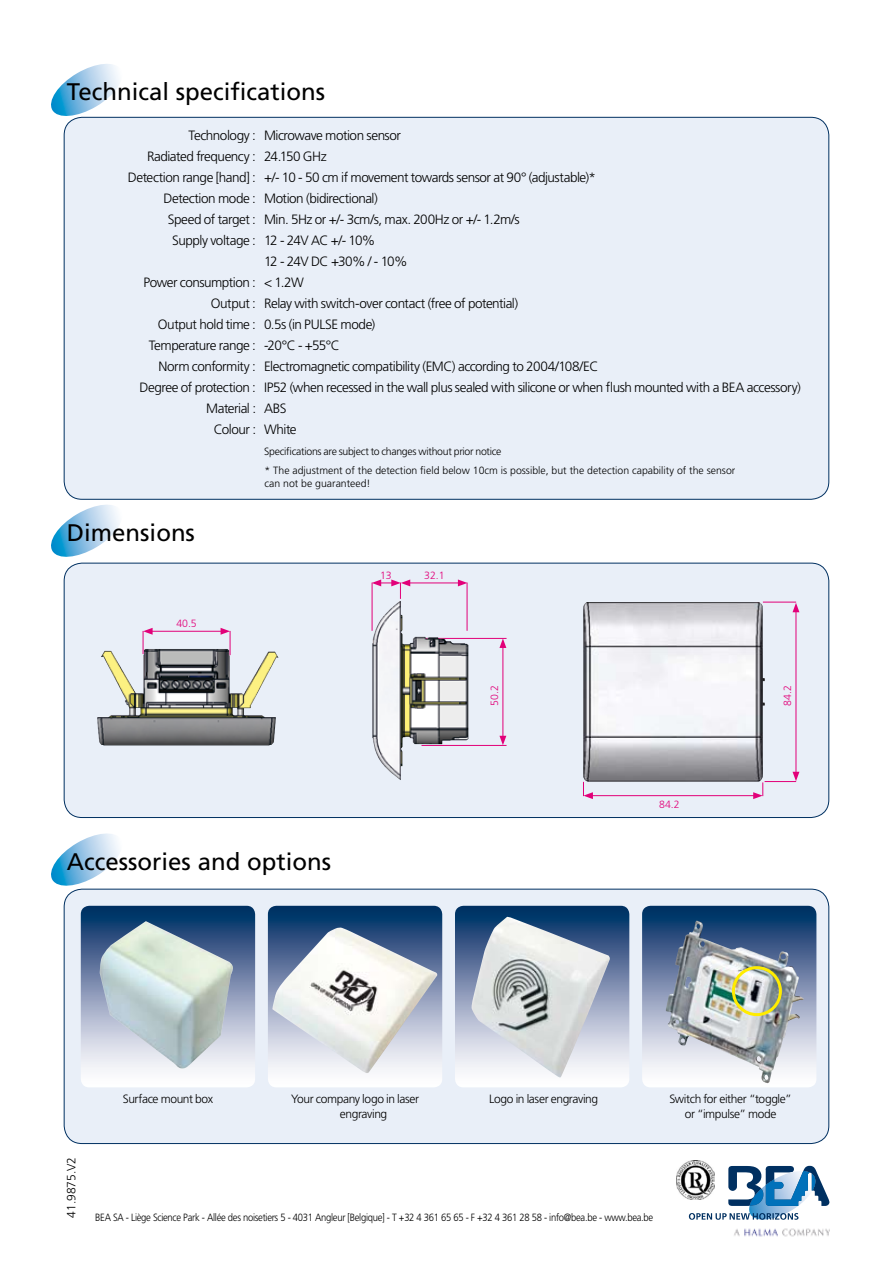
<style>
.page{position:relative;width:893px;height:1263px;background:#fff}
.page>*{position:absolute;margin:0;border:0;box-sizing:border-box;transform-origin:0 0}
.t1{font:24px "Frutiger LT Std";color:#000}
.t2{font:300 13.5px "Frutiger LT Std";letter-spacing:-.035em;color:#000}
.t3{font:300 12px/14.4px "Frutiger LT Std";letter-spacing:-.03em;color:#000}
.t4{font:300 10.5px "Frutiger LT Std";letter-spacing:-.025em;color:#000;scale:.9 1}
.t5{font:300 10.5px/12.6px "Frutiger LT Std";color:#000}
.t6{font:300 10.5px "Frutiger LT Std";letter-spacing:-.025em;color:#000}
.t7{font:300 10.5px "Frutiger LT Std";color:#e20079}
</style>
<div class="page">
<svg style="left:51px;top:64px;width:68px;height:52px"></svg>
<svg style="left:51px;top:833px;width:68px;height:53px"></svg>
<div style="left:64px;top:889px;width:765px;height:254px;background:#e9eff8;border-radius:18px"></div>
<svg style="left:81px;top:906px;width:174px;height:181px"></svg>
<img style="left:100px;top:921px;width:133px;height:148px">
<svg style="left:268px;top:906px;width:174px;height:181px;background:#6e8aa8"></svg>
<img style="left:272px;top:927px;width:166px;height:146px">
<svg style="left:455px;top:906px;width:174px;height:181px;background:#8397b4"></svg>
<img style="left:471px;top:917px;width:139px;height:161px">
<svg style="left:642px;top:906px;width:174px;height:181px;background:#728aaa"></svg>
<img style="left:666px;top:921px;width:138px;height:162px">
<svg style="left:689px;top:1166px;width:140px;height:54px"></svg>
<div style="left:732px;top:966px;width:50px;height:50px;border:3px solid #ffec00;border-radius:50%"></div>
<svg style="left:51px;top:505px;width:68px;height:52px"></svg>
<div style="left:64px;top:563px;width:765px;height:254px;background:#e9eff8;border-radius:18px"></div>
<img style="left:97px;top:649px;width:182px;height:96px">
<hr style="left:372px;top:583px;width:1px;height:48px;background:#e20079">
<hr style="left:467px;top:583px;width:1px;height:48px;background:#e20079">
<hr style="left:408px;top:582px;width:52px;height:1px;background:#e20079">
<svg style="left:372px;top:579px;width:38px;height:20px"></svg>
<svg style="left:458px;top:579px;width:9px;height:7px"></svg>
<img style="left:583px;top:602px;width:182px;height:180px">
<hr style="left:590px;top:795px;width:166px;height:1px;background:#e20079">
<svg style="left:583px;top:782px;width:10px;height:17px"></svg>
<svg style="left:753px;top:782px;width:10px;height:17px"></svg>
<hr style="left:763px;top:602px;width:33px;height:1px;background:#e20079">
<hr style="left:796px;top:610px;width:1px;height:164px;background:#e20079">
<svg style="left:792px;top:603px;width:7px;height:9px"></svg>
<svg style="left:792px;top:772px;width:7px;height:9px"></svg>
<hr style="left:765px;top:781px;width:31px;height:1px;background:#e20079">
<img style="left:372px;top:601px;width:135px;height:179px">
<hr style="left:150px;top:631px;width:73px;height:1px;background:#e20079">
<svg style="left:221px;top:628px;width:10px;height:27px"></svg>
<svg style="left:143px;top:628px;width:10px;height:26px"></svg>
<div style="left:64px;top:117px;width:765px;height:382px;background:#e9eff8;border-radius:18px"></div>
<img style="left:677px;top:1160px;width:37px;height:40px">
<img style="left:734px;top:1228px;width:96px;height:9px">
<h1 class="t1" style="left:67px;top:77px;width:260px">Technical specifications</h1>
<p class="t2" style="left:189px;top:128px;width:214px">Technology : Microwave motion sensor</p>
<p class="t2" style="left:147px;top:149px;width:181px">Radiated frequency : 24.150 GHz</p>
<p class="t2" style="left:128px;top:170px;width:470px">Detection range [hand] : +/- 10 - 50 cm if movement towards sensor at 90° (adjustable)*</p>
<p class="t2" style="left:164px;top:191px;width:216px">Detection mode : Motion (bidirectional)</p>
<p class="t2" style="left:168px;top:212px;width:353px">Speed of target : Min. 5Hz or +/- 3cm/s, max. 200Hz or +/- 1.2m/s</p>
<p class="t2" style="left:172px;top:233px;width:205px">Supply voltage : 12 - 24V AC +/- 10%</p>
<p class="t2" style="left:264px;top:254px;width:145px">12 - 24V DC +30% / - 10%</p>
<p class="t2" style="left:144px;top:275px;width:162px">Power consumption : &lt; 1.2W</p>
<p class="t2" style="left:211px;top:296px;width:309px">Output : Relay with switch-over contact (free of potential)</p>
<p class="t2" style="left:158px;top:317px;width:219px">Output hold time : 0.5s (in PULSE mode)</p>
<p class="t2" style="left:149px;top:338px;width:192px">Temperature range : -20°C - +55°C</p>
<p class="t2" style="left:159px;top:359px;width:441px">Norm conformity : Electromagnetic compatibility (EMC) according to 2004/108/EC</p>
<p class="t2" style="left:139px;top:380px;width:663px">Degree of protection : IP52 (when recessed in the wall plus sealed with silicone or when flush mounted with a BEA accessory)</p>
<p class="t2" style="left:206px;top:401px;width:82px">Material : ABS</p>
<p class="t2" style="left:214px;top:422px;width:84px">Colour : White</p>
<p class="t6" style="left:264px;top:446px;width:239px">Specifications are subject to changes without prior notice</p>
<h1 class="t1" style="left:67px;top:518px;width:130px">Dimensions</h1>
<p class="t7" style="left:176px;top:618px;width:22px">40.5</p>
<p class="t5" style="left:265px;top:465px;width:472px">* The adjustment of the detection field below 10cm is possible, but the detection capability of the sensor can not be guaranteed!</p>
<p class="t7" style="left:380px;top:569px;width:13px">13</p>
<p class="t7" style="left:424px;top:569px;width:22px">32.1</p>
<p class="t7" style="left:489px;top:705px;width:22px;rotate:-90deg">50.2</p>
<p class="t7" style="left:659px;top:798px;width:22px">84.2</p>
<h1 class="t1" style="left:67px;top:847px;width:266px">Accessories and options</h1>
<p class="t7" style="left:782px;top:705px;width:22px;rotate:-90deg">84.2</p>
<p class="t3" style="left:64px;top:1218px;width:62px;rotate:-90deg">41.9875.V2</p>
<p class="t3" style="left:123px;top:1092px;width:92px">Surface mount box</p>
<p class="t3" style="left:340px;top:1092px;width:81px;text-indent:-49px">Your company logo in laser engraving</p>
<p class="t3" style="left:489px;top:1092px;width:111px">Logo in laser engraving</p>
<p class="t3" style="left:669px;top:1092px;width:124px;text-align:center">Switch for either “toggle” or “impulse” mode</p>
<p class="t4" style="left:95px;top:1211px;width:621px">BEA SA - Liège Science Park - Allée des noisetiers 5 - 4031 Angleur [Belgique] - T +32 4 361 65 65 - F +32 4 361 28 58 - info@bea.be - www.bea.be</p>
</div>
